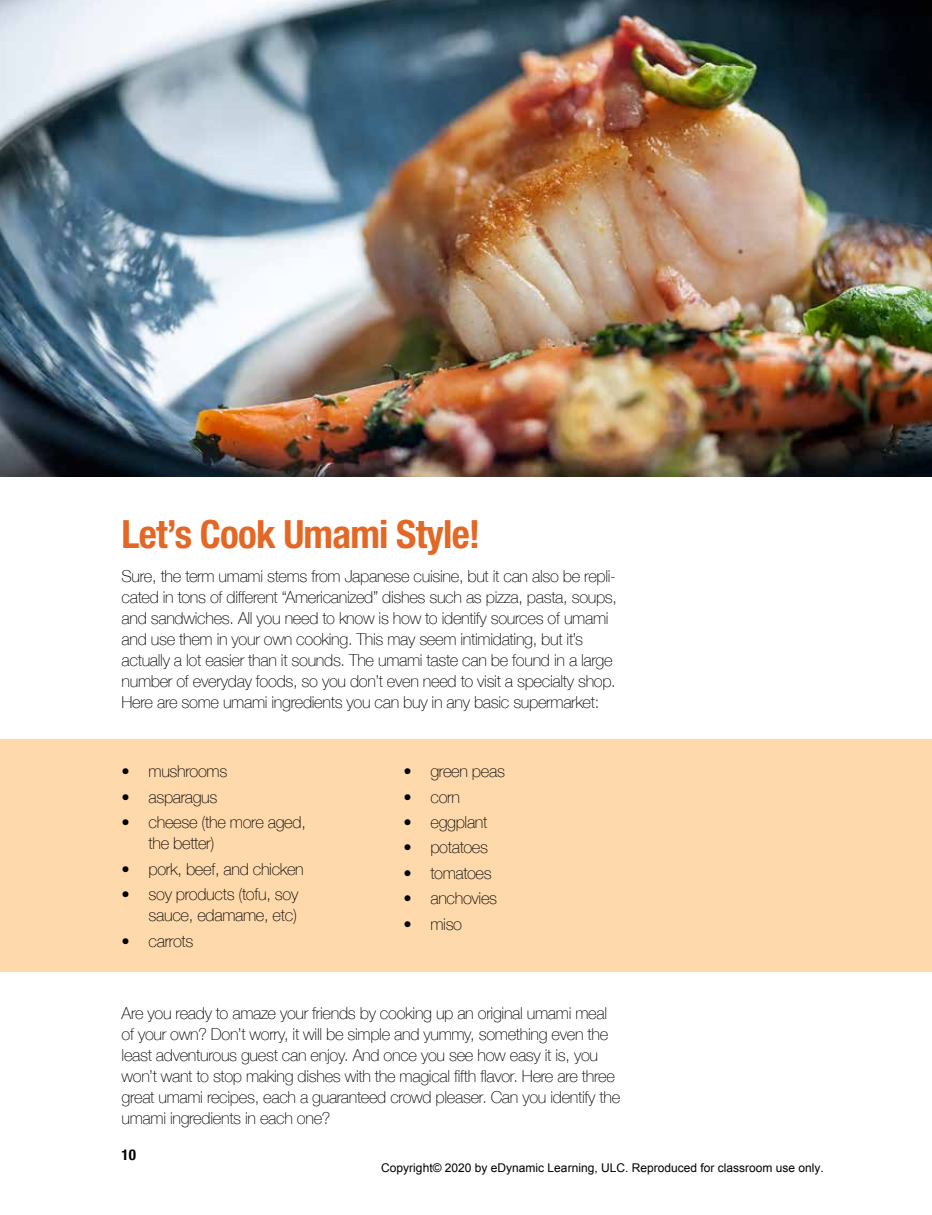
<style>
.page{position:relative;width:932px;height:1215px;background:#fff}
.page>*{position:absolute;margin:0;border:0;box-sizing:border-box;transform-origin:0 0}
.t1{font:700 condensed 39px "Helvetica Neue";letter-spacing:-.02em;color:#e36826}
.t2{font:100 16.5px/21px "Helvetica Neue";letter-spacing:-.02em;color:#000}
.t3{font:700 condensed 15px "Helvetica Neue";color:#000}
.t4{font:12px "Arial";color:#000}
</style>
<div class="page">
<img style="left:0;top:0;width:932px;height:477px">
<div style="left:0;top:740px;width:932px;height:232px;background:#fed9ab"></div>
<h1 class="t1" style="left:122px;top:510px;width:360px">Let’s Cook Umami Style!</h1>
<p class="t2" style="left:122px;top:565px;width:497px">Sure, the term umami stems from Japanese cuisine, but it can also be repli&shy;cated in tons of different “Americanized” dishes such as pizza, pasta, soups, and sandwiches. All you need to know is how to identify sources of umami and use them in your own cooking. This may seem intimidating, but it’s actually a lot easier than it sounds. The umami taste can be found in a large number of everyday foods, so you don’t even need to visit a specialty shop.<br>Here are some umami ingredients you can buy in any basic supermarket:</p>
<p class="t2" style="left:122px;top:760px;width:107px">• mushrooms</p>
<p class="t2" style="left:121px;top:785px;width:97px">• asparagus</p>
<p class="t2" style="left:148px;top:811px;width:159px;text-indent:-27px">• cheese (the more aged, the better)</p>
<p class="t2" style="left:122px;top:857px;width:184px">• pork, beef, and chicken</p>
<p class="t2" style="left:122px;top:883px;width:178px;text-align:right">• soy products (tofu, soy sauce, edamame, etc)</p>
<p class="t2" style="left:122px;top:929px;width:73px">• carrots</p>
<p class="t2" style="left:403px;top:760px;width:103px">• green peas</p>
<p class="t2" style="left:403px;top:785px;width:58px">• corn</p>
<p class="t2" style="left:403px;top:811px;width:86px">• eggplant</p>
<p class="t2" style="left:403px;top:836px;width:86px">• potatoes</p>
<p class="t2" style="left:403px;top:862px;width:90px">• tomatoes</p>
<p class="t2" style="left:403px;top:887px;width:95px">• anchovies</p>
<p class="t2" style="left:403px;top:913px;width:60px">• miso</p>
<p class="t2" style="left:122px;top:1002px;width:500px">Are you ready to amaze your friends by cooking up an original umami meal of your own? Don’t worry, it will be simple and yummy, something even the least adventurous guest can enjoy. And once you see how easy it is, you won’t want to stop making dishes with the magical fifth flavor. Here are three great umami recipes, each a guaranteed crowd pleaser. Can you identify the umami ingredients in each one?</p>
<p class="t3" style="left:122px;top:1143px;width:16px">10</p>
<p class="t4" style="left:381px;top:1160px;width:444px">Copyright© 2020 by eDynamic Learning, ULC. Reproduced for classroom use only.</p>
</div>
